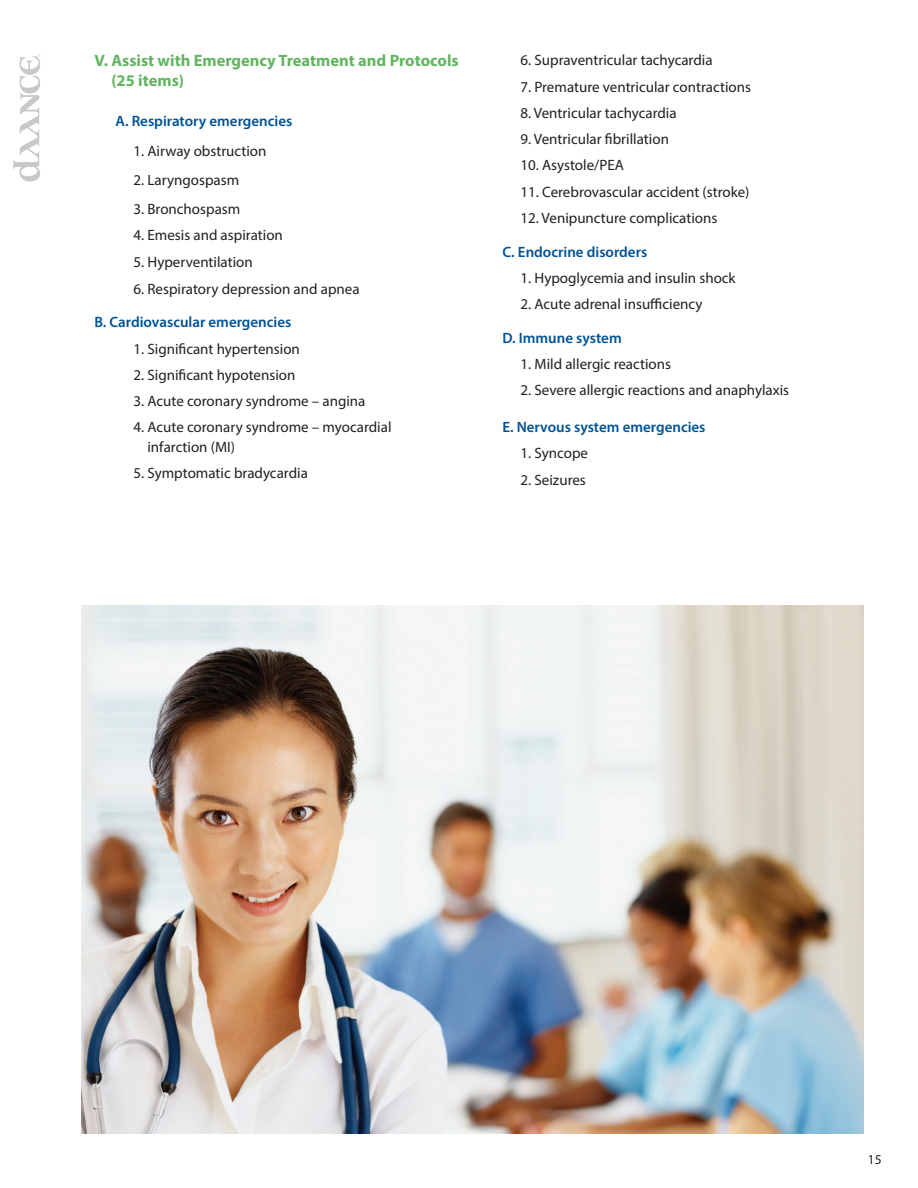
<style>
.page{position:relative;width:918px;height:1188px;background:#fff}
.page>*{position:absolute;margin:0;border:0;box-sizing:border-box;transform-origin:0 0}
.Franklin_3{font:700 16.5px/19.5px "Myriad Pro";color:#63b461}
.Franklin_body{font:15px/19.5px "Myriad Pro";color:#231f20}
.Franklin_body-2{font:600 15px "Myriad Pro";color:#005294}
.t1{font:13.5px "Myriad Pro";color:#231f20}
</style>
<div class="page">
<svg style="left:13px;top:54px;width:28px;height:128px"></svg>
<img style="left:81px;top:606px;width:783px;height:528px">
<p class="Franklin_3" style="left:111px;top:51px;width:349px;text-indent:-17px">V. Assist with Emergency Treatment and Protocols (25 items)</p>
<p class="Franklin_body-2" style="left:116px;top:112px;width:178px">A. Respiratory emergencies</p>
<p class="Franklin_body" style="left:134px;top:141px;width:135px">1. Airway obstruction</p>
<p class="Franklin_body" style="left:134px;top:170px;width:107px">2. Laryngospasm</p>
<p class="Franklin_body" style="left:134px;top:199px;width:108px">3. Bronchospasm</p>
<p class="Franklin_body" style="left:134px;top:225px;width:151px">4. Emesis and aspiration</p>
<p class="Franklin_body" style="left:134px;top:252px;width:121px">5. Hyperventilation</p>
<p class="Franklin_body" style="left:134px;top:279px;width:228px">6. Respiratory depression and apnea</p>
<p class="Franklin_body-2" style="left:94px;top:313px;width:198px">B. Cardiovascular emergencies</p>
<p class="Franklin_body" style="left:134px;top:339px;width:168px">1. Significant hypertension</p>
<p class="Franklin_body" style="left:134px;top:365px;width:163px">2. Significant hypotension</p>
<p class="Franklin_body" style="left:134px;top:391px;width:234px">3. Acute coronary syndrome – angina</p>
<p class="Franklin_body" style="left:147px;top:417px;width:246px;text-indent:-14px">4. Acute coronary syndrome – myocardial infarction (MI)</p>
<p class="Franklin_body" style="left:134px;top:463px;width:176px">5. Symptomatic bradycardia</p>
<p class="Franklin_body" style="left:520px;top:50px;width:194px">6. Supraventricular tachycardia</p>
<p class="Franklin_body" style="left:520px;top:76px;width:232px">7. Premature ventricular contractions</p>
<p class="Franklin_body" style="left:520px;top:103px;width:158px">8. Ventricular tachycardia</p>
<p class="Franklin_body" style="left:520px;top:129px;width:150px">9. Ventricular fibrillation</p>
<p class="Franklin_body" style="left:520px;top:155px;width:105px">10. Asystole/PEA</p>
<p class="Franklin_body" style="left:520px;top:181px;width:231px">11. Cerebrovascular accident (stroke)</p>
<p class="Franklin_body" style="left:520px;top:208px;width:198px">12. Venipuncture complications</p>
<p class="Franklin_body-2" style="left:502px;top:242px;width:146px">C. Endocrine disorders</p>
<p class="Franklin_body" style="left:520px;top:268px;width:217px">1. Hypoglycemia and insulin shock</p>
<p class="Franklin_body" style="left:520px;top:294px;width:184px">2. Acute adrenal insufficiency</p>
<p class="Franklin_body-2" style="left:502px;top:328px;width:121px">D. Immune system</p>
<p class="Franklin_body" style="left:520px;top:354px;width:152px">1. Mild allergic reactions</p>
<p class="Franklin_body" style="left:520px;top:380px;width:270px">2. Severe allergic reactions and anaphylaxis</p>
<p class="Franklin_body-2" style="left:502px;top:417px;width:205px">E. Nervous system emergencies</p>
<p class="Franklin_body" style="left:520px;top:443px;width:69px">1. Syncope</p>
<p class="Franklin_body" style="left:520px;top:469px;width:67px">2. Seizures</p>
<p class="t1" style="left:868px;top:1151px;width:15px">15</p>
</div>
